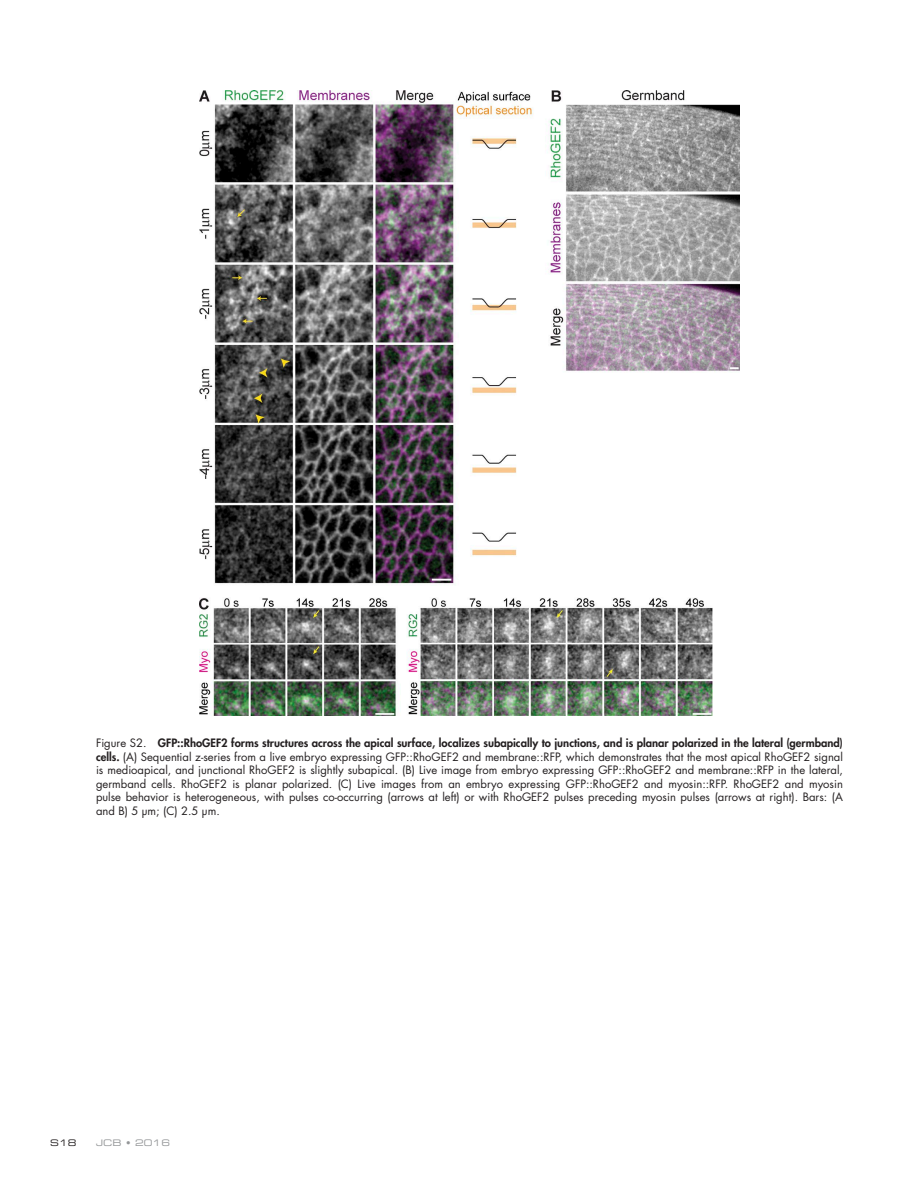
<style>
.page{position:relative;width:918px;height:1188px;background:#fff}
.page>*{position:absolute;margin:0;border:0;box-sizing:border-box;transform-origin:0 0}
.t1{font:11.25px/13.5px "Futura Std";color:#231f20;text-align:justify}
.t2{font:9px "Eurostile LT Std Ex 2";letter-spacing:.01em;color:#949698}
.t3{font:9px "Eurostile LT Std Ex 2";color:#231f20}
.s1{font-weight:800}
</style>
<div class="page">
<img style="left:200px;top:90px;width:540px;height:626px">
<p class="t1" style="left:96px;top:736px;width:749px">Figure S2. <span class="s1">GFP::RhoGEF2 forms structures across the apical surface, localizes subapically to junctions, and is planar polarized in the lateral (germband) cells.</span> (A) Sequential z-series from a live embryo expressing GFP::RhoGEF2 and membrane::RFP, which demonstrates that the most apical RhoGEF2 signal is medioapical, and junctional RhoGEF2 is slightly subapical. (B) Live image from embryo expressing GFP::RhoGEF2 and membrane::RFP in the lateral, germband cells. RhoGEF2 is planar polarized. (C) Live images from an embryo expressing GFP::RhoGEF2 and myosin::RFP. RhoGEF2 and myosin pulse behavior is heterogeneous, with pulses co-occurring (arrows at left) or with RhoGEF2 pulses preceding myosin pulses (arrows at right). Bars: (A and B) 5 µm; (C) 2.5 µm.</p>
<p class="t3" style="left:50px;top:1136px;width:28px">S18</p>
<p class="t2" style="left:96px;top:1136px;width:76px">JCB • 2016</p>
</div>
